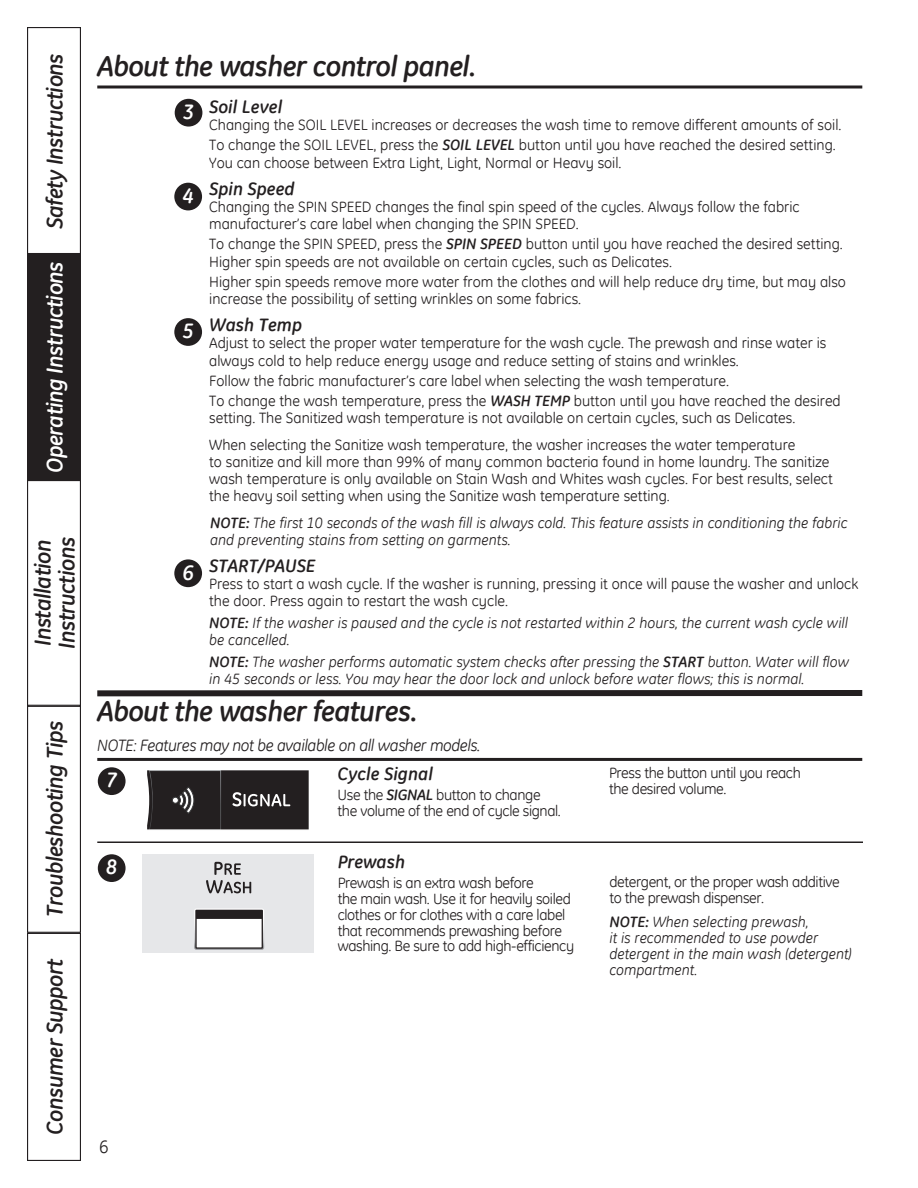
<style>
.page{position:relative;width:918px;height:1188px;background:#fff}
.page>*{position:absolute;margin:0;border:0;box-sizing:border-box;transform-origin:0 0}
.CBU67_head19{font:italic 700 28.5px "GE Inspira";letter-spacing:-.025em;color:#231f20}
.t1{font:italic 700 22.5px/24px "GE Inspira";letter-spacing:-.025em;color:#231f20}
.t2{font:italic 700 22.5px "GE Inspira";letter-spacing:-.025em;color:#fff}
.t3{font:italic 700 21px "GE Inspira";color:#fff}
.CBU67_boldsubhead{font:italic 700 18px "GE Inspira";color:#231f20}
.t4{font:18px "GE Inspira";color:#231f20}
.CBU67_head19-2{font:italic 16.5px "GE Inspira";letter-spacing:-.025em;color:#231f20}
.NBask{font:15px/17.2px "GE Inspira";color:#231f20}
.ed_NBask{font:italic 15px/17.2px "GE Inspira";color:#231f20}
.NBask-2{font:15px/15.8px "GE Inspira";letter-spacing:-.025em;color:#231f20}
.s1{font-weight:700;font-style:italic}
.s2{font-weight:700}
</style>
<div class="page">
<hr style="left:97px;top:86px;width:765px;height:2px;background:#231f20">
<div style="left:175px;top:99px;width:27px;height:28px;background:#231f20;border-radius:50%"></div>
<div style="left:174px;top:183px;width:28px;height:27px;background:#231f20;border-radius:50%"></div>
<div style="left:174px;top:318px;width:28px;height:28px;background:#231f20;border-radius:50%"></div>
<div style="left:174px;top:559px;width:28px;height:28px;background:#231f20;border-radius:50%"></div>
<div style="left:98px;top:767px;width:28px;height:28px;background:#231f20;border-radius:50%"></div>
<svg style="left:147px;top:770px;width:162px;height:60px;background:#332f30"></svg>
<hr style="left:97px;top:758px;width:765px;height:3px;background:#231f20">
<div style="left:97px;top:690px;width:765px;height:6px;background:#231f20"></div>
<div style="left:142px;top:854px;width:171px;height:99px;background:#e6e7e9"></div>
<svg style="left:206px;top:862px;width:45px;height:31px"></svg>
<svg style="left:194px;top:908px;width:70px;height:42px;background:#c0bebf"></svg>
<div style="left:98px;top:854px;width:28px;height:28px;background:#231f20;border-radius:50%"></div>
<hr style="left:97px;top:842px;width:766px;height:1px;background:#231f20">
<div style="left:27px;top:933px;width:54px;height:228px;border:1px solid #231f20"></div>
<div style="left:27px;top:705px;width:54px;height:228px;border:1px solid #231f20"></div>
<div style="left:28px;top:254px;width:52px;height:227px;background:#231f20"></div>
<div style="left:27px;top:253px;width:54px;height:228px;border:1px solid #231f20"></div>
<div style="left:27px;top:27px;width:54px;height:228px;border:1px solid #231f20"></div>
<div style="left:27px;top:479px;width:54px;height:228px;border:1px solid #231f20"></div>
<p class="t1" style="left:42px;top:229px;width:177px;rotate:-90deg">Safety Instructions</p>
<p class="t2" style="left:40px;top:473px;width:213px;rotate:-90deg">Operating Instructions</p>
<p class="t1" style="left:30px;top:649px;width:114px;rotate:-90deg">Installation<br>Instructions</p>
<p class="t1" style="left:42px;top:917px;width:197px;rotate:-90deg">Troubleshooting Tips</p>
<p class="t1" style="left:42px;top:1135px;width:177px;rotate:-90deg">Consumer Support</p>
<p class="CBU67_head19" style="left:97px;top:48px;width:380px">About the washer control panel.</p>
<p class="t3" style="left:183px;top:98px;width:12px">3</p>
<p class="CBU67_boldsubhead" style="left:209px;top:95px;width:75px">Soil Level</p>
<p class="NBask" style="left:209px;top:116px;width:634px">Changing the SOIL LEVEL increases or decreases the wash time to remove different amounts of soil.</p>
<p class="NBask" style="left:209px;top:136px;width:628px">To change the SOIL LEVEL, press the <span class="s1">SOIL LEVEL</span> button until you have reached the desired setting.<br>You can choose between Extra Light, Light, Normal or Heavy soil.</p>
<p class="CBU67_boldsubhead" style="left:209px;top:177px;width:87px">Spin Speed</p>
<p class="NBask" style="left:209px;top:198px;width:592px">Changing the SPIN SPEED changes the final spin speed of the cycles. Always follow the fabric manufacturer’s care label when changing the SPIN SPEED.</p>
<p class="NBask" style="left:209px;top:235px;width:635px">To change the SPIN SPEED, press the <span class="s1">SPIN SPEED</span> button until you have reached the desired setting.<br>Higher spin speeds are not available on certain cycles, such as Delicates.</p>
<p class="NBask" style="left:209px;top:273px;width:638px">Higher spin speeds remove more water from the clothes and will help reduce dry time, but may also increase the possibility of setting wrinkles on some fabrics.</p>
<p class="CBU67_boldsubhead" style="left:209px;top:313px;width:94px">Wash Temp</p>
<p class="NBask" style="left:209px;top:334px;width:619px">Adjust to select the proper water temperature for the wash cycle. The prewash and rinse water is always cold to help reduce energy usage and reduce setting of stains and wrinkles.</p>
<p class="NBask" style="left:209px;top:372px;width:521px">Follow the fabric manufacturer’s care label when selecting the wash temperature.</p>
<p class="NBask" style="left:209px;top:392px;width:633px">To change the wash temperature, press the <span class="s1">WASH TEMP</span> button until you have reached the desired setting. The Sanitized wash temperature is not available on certain cycles, such as Delicates.</p>
<p class="NBask" style="left:209px;top:435px;width:625px">When selecting the Sanitize wash temperature, the washer increases the water temperature<br>to sanitize and kill more than 99% of many common bacteria found in home laundry. The sanitize wash temperature is only available on Stain Wash and Whites wash cycles. For best results, select the heavy soil setting when using the Sanitize wash temperature setting.</p>
<p class="ed_NBask" style="left:210px;top:514px;width:639px"><span class="s2">NOTE:</span> The first 10 seconds of the wash fill is always cold. This feature assists in conditioning the fabric and preventing stains from setting on garments.</p>
<p class="CBU67_boldsubhead" style="left:209px;top:554px;width:108px">START/PAUSE</p>
<p class="NBask" style="left:209px;top:575px;width:651px">Press to start a wash cycle. If the washer is running, pressing it once will pause the washer and unlock the door. Press again to restart the wash cycle.</p>
<p class="ed_NBask" style="left:209px;top:614px;width:640px"><span class="s2">NOTE:</span> If the washer is paused and the cycle is not restarted within 2 hours, the current wash cycle will be cancelled.</p>
<p class="ed_NBask" style="left:209px;top:653px;width:641px"><span class="s2">NOTE:</span> The washer performs automatic system checks after pressing the <span class="s2">START</span> button. Water will flow in 45 seconds or less. You may hear the door lock and unlock before water flows; this is normal.</p>
<p class="t3" style="left:182px;top:182px;width:12px">4</p>
<p class="t3" style="left:183px;top:318px;width:12px">5</p>
<p class="t3" style="left:182px;top:559px;width:13px">6</p>
<p class="CBU67_head19" style="left:97px;top:693px;width:322px">About the washer features.</p>
<p class="CBU67_head19-2" style="left:97px;top:735px;width:385px">NOTE: Features may not be available on all washer models.</p>
<p class="t3" style="left:106px;top:767px;width:13px">7</p>
<p class="CBU67_boldsubhead" style="left:338px;top:762px;width:97px">Cycle Signal</p>
<p class="NBask-2" style="left:338px;top:787px;width:225px">Use the <span class="s1">SIGNAL</span> button to change the volume of the end of cycle signal.</p>
<p class="NBask-2" style="left:609px;top:764px;width:193px">Press the button until you reach the desired volume.</p>
<p class="t3" style="left:106px;top:854px;width:13px">8</p>
<p class="t4" style="left:99px;top:1135px;width:11px">6</p>
<p class="CBU67_boldsubhead" style="left:338px;top:850px;width:69px">Prewash</p>
<p class="NBask-2" style="left:338px;top:875px;width:238px">Prewash is an extra wash before<br>the main wash. Use it for heavily soiled clothes or for clothes with a care label that recommends prewashing before washing. Be sure to add high-efficiency</p>
<p class="NBask-2" style="left:609px;top:873px;width:232px">detergent, or the proper wash additive to the prewash dispenser.</p>
<p class="ed_NBask" style="left:609px;top:914px;width:244px;line-height:15.8px"><span class="s2">NOTE:</span> When selecting prewash,<br>it is recommended to use powder detergent in the main wash (detergent) compartment.</p>
</div>
